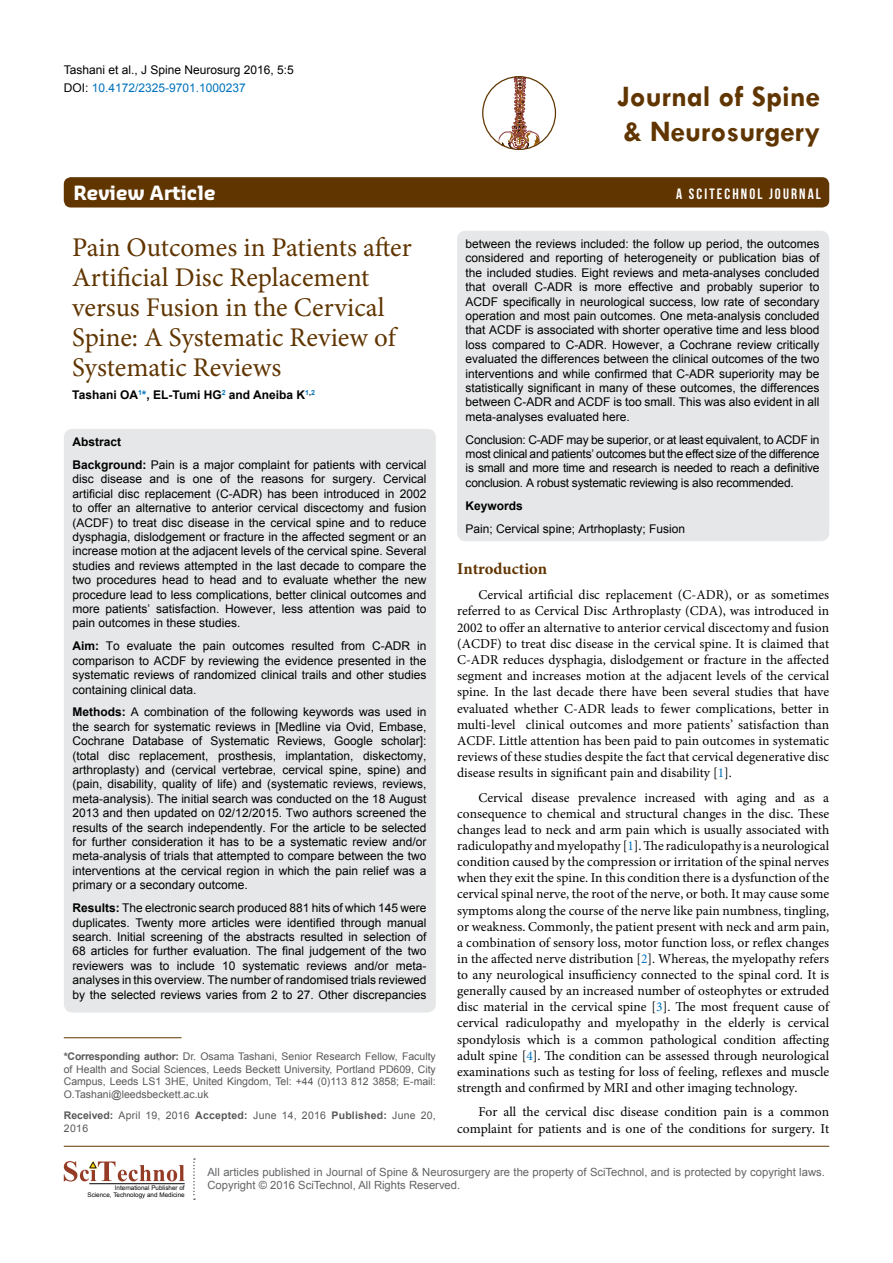
<style>
.page{position:relative;width:893px;height:1263px;background:#fff}
.page>*{position:absolute;margin:0;border:0;box-sizing:border-box;transform-origin:0 0}
.t1{font:700 30px/34.5px "Tw Cen";color:#603500}
.t2{font:27px/30px "Minion Pro";color:#603500}
.t3{font:700 19.2px "Sansa";color:#fff}
.t4{font:700 16.5px "Minion Pro";color:#603500}
.t5{font:15px "Bebas Neue";letter-spacing:.14em;color:#fff}
.t6{font:13.5px/16px "Minion Pro";color:#000;text-align:justify}
.t7{font:12px/14.4px "Arial";color:#000;text-align:justify}
.t8{font:700 12px "Arial";color:#000}
.t9{font:11.25px/13.5px "Arial";color:#636466}
.t10{font:10.5px/12.6px "Arial";color:#58595b;text-align:justify}
.t11{font:10.5px/12.6px "Arial";letter-spacing:.02em;color:#58595b}
.t12{font:6.3px/7.6px "Arial";color:#000;text-align:right}
.s1{color:#0072bc}
.s2{font-weight:700}
</style>
<div class="page">
<div style="left:64px;top:177px;width:765px;height:30px;background:#603500;border-radius:7px"></div>
<hr style="left:64px;top:1146px;width:765px;height:1px;background:#603500">
<svg style="left:499px;top:77px;width:41px;height:73px"></svg>
<div style="left:482px;top:76px;width:74px;height:74px;border:1px solid #613600;border-radius:50%"></div>
<svg style="left:193px;top:1158px;width:2px;height:42px"></svg>
<svg style="left:64px;top:1161px;width:121px;height:20px"></svg>
<hr style="left:89px;top:1183px;width:96px;height:1px;background:#000">
<div style="left:64px;top:429px;width:372px;height:583px;background:#e6e7e8;border-radius:9px"></div>
<hr style="left:64px;top:1037px;width:118px;height:1px;background:#603500">
<div style="left:457px;top:231px;width:372px;height:310px;background:#e6e7e8;border-radius:9px"></div>
<p class="t7" style="left:64px;top:61px;width:232px;line-height:18px">Tashani et al., J Spine Neurosurg 2016, 5:5<br>DOI: <span class="s1">10.4172/2325-9701.1000237</span></p>
<h1 class="t1" style="left:617px;top:79px;width:205px">Journal of Spine &amp; Neurosurgery</h1>
<h3 class="t3" style="left:74px;top:181px;width:144px">Review Article</h3>
<p class="t5" style="left:676px;top:186px;width:146px">A SCITECHNOL JOURNAL</p>
<h2 class="t2" style="left:72px;top:233px;width:341px">Pain Outcomes in Patients after<br>Artificial Disc Replacement versus Fusion in the Cervical<br>Spine: A Systematic Review of<br>Systematic Reviews</h2>
<p class="t8" style="left:72px;top:387px;width:244px">Tashani OA<sup>1</sup><span class="s1">*</span>, EL-Tumi HG<sup>2</sup> and Aneiba K<sup>1</sup><sup>,</sup><sup>2</sup></p>
<p class="t7" style="left:72px;top:431px;width:355px;line-height:23px"><span class="s2">Abstract<br>Background:</span> Pain is a major complaint for patients with cervical</p>
<p class="t7" style="left:72px;top:472px;width:356px">disc disease and is one of the reasons for surgery. Cervical artificial disc replacement (C-ADR) has been introduced in 2002 to offer an alternative to anterior cervical discectomy and fusion (ACDF) to treat disc disease in the cervical spine and to reduce dysphagia, dislodgement or fracture in the affected segment or an increase motion at the adjacent levels of the cervical spine. Several studies and reviews attempted in the last decade to compare the two procedures head to head and to evaluate whether the new procedure lead to less complications, better clinical outcomes and more patients’ satisfaction. However, less attention was paid to pain outcomes in these studies.</p>
<p class="t7" style="left:72px;top:639px;width:355px"><span class="s2">Aim:</span> To evaluate the pain outcomes resulted from C-ADR in comparison to ACDF by reviewing the evidence presented in the systematic reviews of randomized clinical trails and other studies containing clinical data.</p>
<p class="t7" style="left:72px;top:705px;width:355px"><span class="s2">Methods:</span> A combination of the following keywords was used in the search for systematic reviews in [Medline via Ovid, Embase, Cochrane Database of Systematic Reviews, Google scholar]: (total disc replacement, prosthesis, implantation, diskectomy, arthroplasty) and (cervical vertebrae, cervical spine, spine) and (pain, disability, quality of life) and (systematic reviews, reviews, meta-analysis). The initial search was conducted on the 18 August 2013 and then updated on 02/12/2015. Two authors screened the results of the search independently. For the article to be selected for further consideration it has to be a systematic review and/or meta-analysis of trials that attempted to compare between the two interventions at the cervical region in which the pain relief was a primary or a secondary outcome.</p>
<p class="t7" style="left:72px;top:901px;width:355px"><span class="s2">Results:</span> The electronic search produced 881 hits of which 145 were duplicates. Twenty more articles were identified through manual search. Initial screening of the abstracts resulted in selection of 68 articles for further evaluation. The final judgement of the two reviewers was to include 10 systematic reviews and/or meta&shy;analyses in this overview. The number of randomised trials reviewed by the selected reviews varies from 2 to 27. Other discrepancies</p>
<p class="t10" style="left:64px;top:1050px;width:374px"><span class="s2">*Corresponding author:</span> Dr. Osama Tashani, Senior Research Fellow, Faculty of Health and Social Sciences, Leeds Beckett University, Portland PD609, City Campus, Leeds LS1 3HE, United Kingdom, Tel: +44 (0)113 812 3858; E-mail:<br>O.Tashani@leedsbeckett.ac.uk</p>
<p class="t11" style="left:64px;top:1109px;width:374px"><span class="s2">Received:</span> April 19, 2016 <span class="s2">Accepted:</span> June 14, 2016 <span class="s2">Published:</span> June 20,<br>2016</p>
<p class="t7" style="left:466px;top:237px;width:355px">between the reviews included: the follow up period, the outcomes considered and reporting of heterogeneity or publication bias of the included studies. Eight reviews and meta-analyses concluded that overall C-ADR is more effective and probably superior to ACDF specifically in neurological success, low rate of secondary operation and most pain outcomes. One meta-analysis concluded that ACDF is associated with shorter operative time and less blood loss compared to C-ADR. However, a Cochrane review critically evaluated the differences between the clinical outcomes of the two interventions and while confirmed that C-ADR superiority may be statistically significant in many of these outcomes, the differences between C-ADR and ACDF is too small. This was also evident in all meta-analyses evaluated here.</p>
<p class="t7" style="left:466px;top:432px;width:355px">Conclusion: C-ADF may be superior, or at least equivalent, to ACDF in most clinical and patients’ outcomes but the effect size of the difference is small and more time and research is needed to reach a definitive conclusion. A robust systematic reviewing is also recommended.</p>
<p class="t8" style="left:466px;top:498px;width:59px">Keywords</p>
<p class="t7" style="left:466px;top:521px;width:221px">Pain; Cervical spine; Artrhoplasty; Fusion</p>
<h3 class="t4" style="left:457px;top:557px;width:92px">Introduction</h3>
<p class="t6" style="left:457px;top:587px;width:374px;text-indent:21px">Cervical artificial disc replacement (C-ADR), or as sometimes referred to as Cervical Disc Arthroplasty (CDA), was introduced in 2002 to offer an alternative to anterior cervical discectomy and fusion (ACDF) to treat disc disease in the cervical spine. It is claimed that C-ADR reduces dysphagia, dislodgement or fracture in the affected segment and increases motion at the adjacent levels of the cervical spine. In the last decade there have been several studies that have evaluated whether C-ADR leads to fewer complications, better in multi-level clinical outcomes and more patients’ satisfaction than ACDF. Little attention has been paid to pain outcomes in systematic reviews of these studies despite the fact that cervical degenerative disc disease results in significant pain and disability [<span class="s1">1</span>].</p>
<p class="t6" style="left:457px;top:789px;width:374px;text-indent:21px">Cervical disease prevalence increased with aging and as a consequence to chemical and structural changes in the disc. These changes lead to neck and arm pain which is usually associated with radiculopathy and myelopathy [<span class="s1">1</span>]. The radiculopathy is a neurological condition caused by the compression or irritation of the spinal nerves when they exit the spine. In this condition there is a dysfunction of the cervical spinal nerve, the root of the nerve, or both. It may cause some symptoms along the course of the nerve like pain numbness, tingling, or weakness. Commonly, the patient present with neck and arm pain, a combination of sensory loss, motor function loss, or reflex changes in the affected nerve distribution [<span class="s1">2</span>]. Whereas, the myelopathy refers to any neurological insufficiency connected to the spinal cord. It is generally caused by an increased number of osteophytes or extruded disc material in the cervical spine [<span class="s1">3</span>]. The most frequent cause of cervical radiculopathy and myelopathy in the elderly is cervical spondylosis which is a common pathological condition affecting adult spine [<span class="s1">4</span>]. The condition can be assessed through neurological examinations such as testing for loss of feeling, reflexes and muscle strength and confirmed by MRI and other imaging technology.</p>
<p class="t6" style="left:457px;top:1104px;width:374px;text-align:right">For all the cervical disc disease condition pain is a common complaint for patients and is one of the conditions for surgery. It</p>
<p class="t12" style="left:87px;top:1184px;width:99px">International Publisher of<br>Science, Technology and Medicine</p>
<p class="t9" style="left:207px;top:1165px;width:619px">All articles published in Journal of Spine &amp; Neurosurgery are the property of SciTechnol, and is protected by copyright laws.<br>Copyright © 2016 SciTechnol, All Rights Reserved.</p>
</div>
